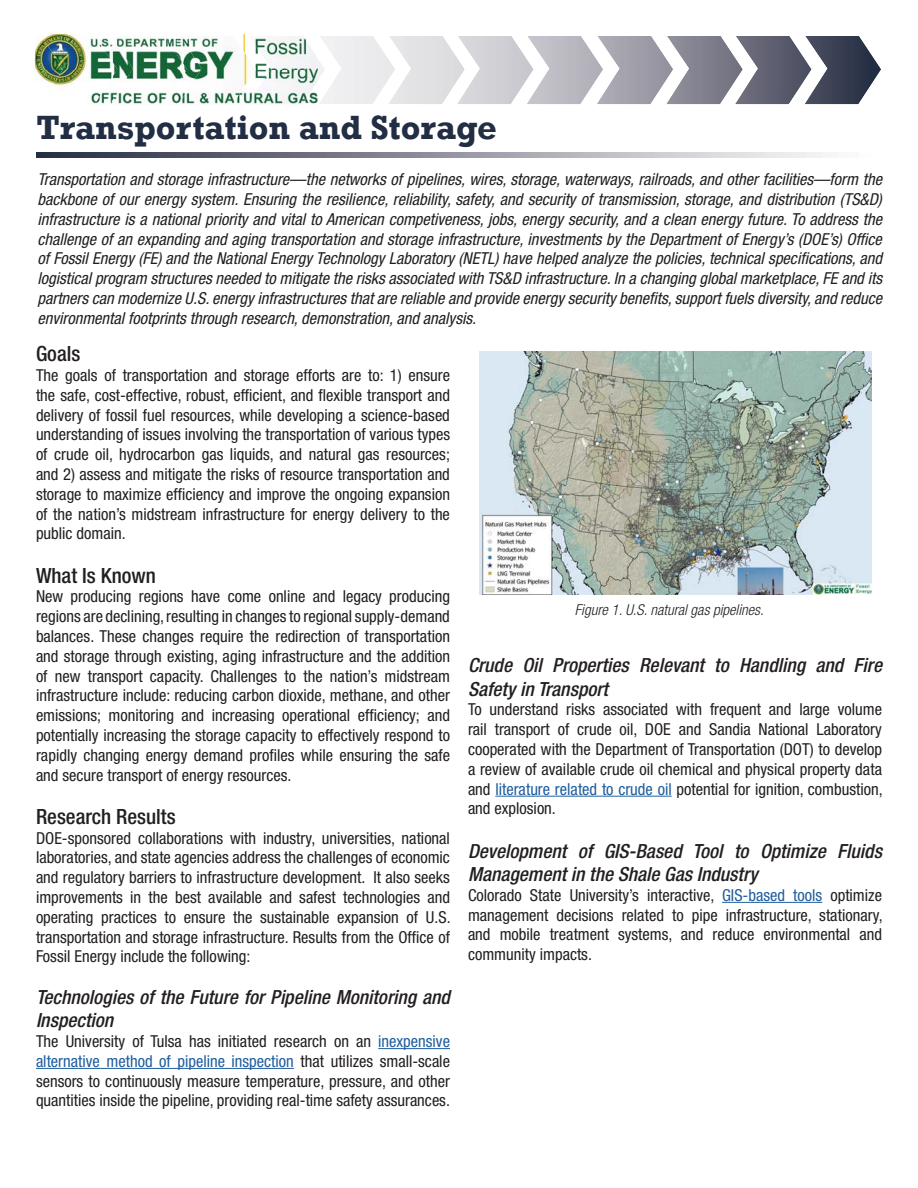
<style>
.page{position:relative;width:918px;height:1188px;background:#fff}
.page>*{position:absolute;margin:0;border:0;box-sizing:border-box;transform-origin:0 0}
.t1{font:700 34.5px "Rockwell";color:#222e43}
.t2{font:500 condensed 21px "Helvetica Neue";color:#231f20}
.t3{font:italic 500 condensed 19.5px/23.4px "Helvetica Neue";color:#231f20}
.t4{font:condensed 16.5px/19.8px "Helvetica Neue";color:#231f20;text-align:justify}
.t5{font:italic condensed 16.5px/19.8px "Helvetica Neue";color:#231f20;text-align:justify}
.t6{font:italic 300 condensed 15px "Helvetica Neue";color:#231f20}
.s1{color:#215e9e}
</style>
<div class="page">
<img style="left:812px;top:36px;width:69px;height:68px">
<img style="left:743px;top:36px;width:69px;height:68px">
<img style="left:673px;top:36px;width:70px;height:68px">
<img style="left:603px;top:36px;width:70px;height:68px">
<img style="left:534px;top:36px;width:69px;height:68px">
<img style="left:465px;top:36px;width:69px;height:68px">
<img style="left:395px;top:36px;width:70px;height:68px">
<img style="left:271px;top:36px;width:124px;height:68px">
<img style="left:318px;top:58px;width:7px;height:23px">
<img style="left:36px;top:153px;width:792px;height:4px">
<hr style="left:378px;top:1048px;width:72px;height:1px;background:#215e9e">
<hr style="left:36px;top:1068px;width:258px;height:1px;background:#215e9e">
<img style="left:480px;top:352px;width:392px;height:242px">
<hr style="left:495px;top:796px;width:177px;height:1px;background:#215e9e">
<hr style="left:722px;top:902px;width:100px;height:1px;background:#215e9e">
<img style="left:35px;top:34px;width:283px;height:37px">
<img style="left:36px;top:71px;width:235px;height:34px">
<img style="left:271px;top:80px;width:47px;height:25px">
<img style="left:187px;top:36px;width:69px;height:68px">
<img style="left:117px;top:36px;width:70px;height:68px">
<img style="left:40px;top:36px;width:77px;height:68px">
<h1 class="t1" style="left:36px;top:106px;width:462px">Transportation and Storage</h1>
<p class="t5" style="left:38px;top:171px;width:846px">Transportation and storage infrastructure—the networks of pipelines, wires, storage, waterways, railroads, and other facilities—form the backbone of our energy system. Ensuring the resilience, reliability, safety, and security of transmission, storage, and distribution (TS&amp;D) infrastructure is a national priority and vital to American competiveness, jobs, energy security, and a clean energy future. To address the challenge of an expanding and aging transportation and storage infrastructure, investments by the Department of Energy’s (DOE’s) Office of Fossil Energy (FE) and the National Energy Technology Laboratory (NETL) have helped analyze the policies, technical specifications, and logistical program structures needed to mitigate the risks associated with TS&amp;D infrastructure. In a changing global marketplace, FE and its partners can modernize U.S. energy infrastructures that are reliable and provide energy security benefits, support fuels diversity, and reduce environmental footprints through research, demonstration, and analysis.</p>
<p class="t2" style="left:36px;top:346px;width:46px">Goals</p>
<p class="t4" style="left:36px;top:367px;width:416px">The goals of transportation and storage efforts are to: 1) ensure the safe, cost-effective, robust, efficient, and flexible transport and delivery of fossil fuel resources, while developing a science-based understanding of issues involving the transportation of various types of crude oil, hydrocarbon gas liquids, and natural gas resources; and 2) assess and mitigate the risks of resource transportation and storage to maximize efficiency and improve the ongoing expansion of the nation’s midstream infrastructure for energy delivery to the public domain.</p>
<p class="t2" style="left:36px;top:568px;width:121px">What Is Known</p>
<p class="t4" style="left:36px;top:588px;width:416px">New producing regions have come online and legacy producing regions are declining, resulting in changes to regional supply-demand balances. These changes require the redirection of transportation and storage through existing, aging infrastructure and the addition of new transport capacity. Challenges to the nation’s midstream infrastructure include: reducing carbon dioxide, methane, and other emissions; monitoring and increasing operational efficiency; and potentially increasing the storage capacity to effectively respond to rapidly changing energy demand profiles while ensuring the safe and secure transport of energy resources.</p>
<p class="t2" style="left:36px;top:809px;width:141px">Research Results</p>
<p class="t4" style="left:36px;top:829px;width:416px">DOE-sponsored collaborations with industry, universities, national laboratories, and state agencies address the challenges of economic and regulatory barriers to infrastructure development. It also seeks improvements in the best available and safest technologies and operating practices to ensure the sustainable expansion of U.S. transportation and storage infrastructure. Results from the Office of Fossil Energy include the following:</p>
<p class="t3" style="left:36px;top:987px;width:415px">Technologies of the Future for Pipeline Monitoring and<br>Inspection</p>
<p class="t4" style="left:36px;top:1033px;width:416px">The University of Tulsa has initiated research on an <span class="s1">inexpensive alternative method of pipeline inspection</span> that utilizes small-scale sensors to continuously measure temperature, pressure, and other quantities inside the pipeline, providing real-time safety assurances.</p>
<p class="t6" style="left:575px;top:604px;width:190px">Figure 1. U.S. natural gas pipelines.</p>
<p class="t3" style="left:468px;top:655px;width:416px">Crude Oil Properties Relevant to Handling and Fire<br>Safety in Transport</p>
<p class="t4" style="left:468px;top:701px;width:416px">To understand risks associated with frequent and large volume rail transport of crude oil, DOE and Sandia National Laboratory cooperated with the Department of Transportation (DOT) to develop a review of available crude oil chemical and physical property data and <span class="s1">literature related to crude oil</span> potential for ignition, combustion, and explosion.</p>
<p class="t3" style="left:468px;top:841px;width:415px">Development of GIS-Based Tool to Optimize Fluids<br>Management in the Shale Gas Industry</p>
<p class="t4" style="left:468px;top:886px;width:416px">Colorado State University’s interactive, <span class="s1">GIS-based tools</span> optimize management decisions related to pipe infrastructure, stationary, and mobile treatment systems, and reduce environmental and community impacts.</p>
</div>
